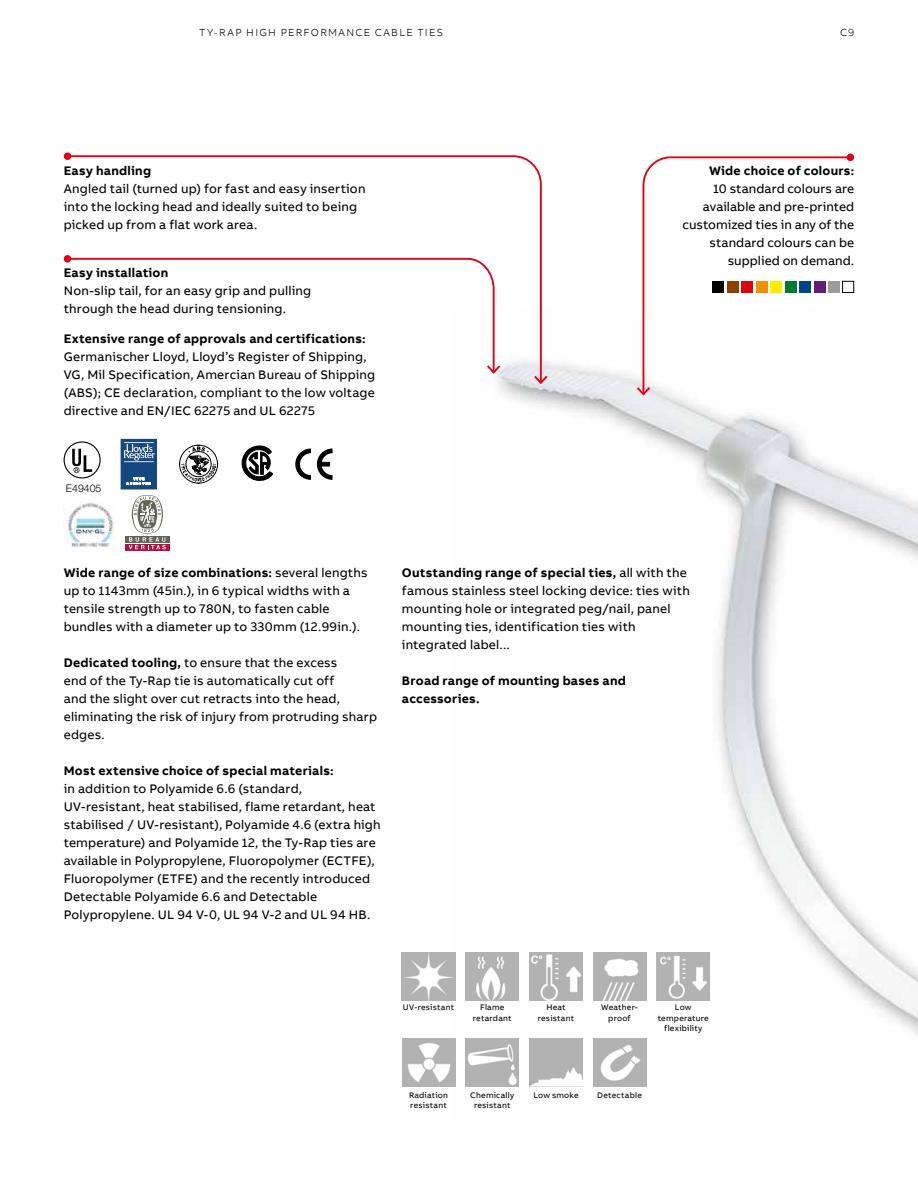
<style>
.page{position:relative;width:918px;height:1188px;background:#fff}
.page>*{position:absolute;margin:0;border:0;box-sizing:border-box;transform-origin:0 0}
.t1{font:12.75px/18px "AB Bvoice";letter-spacing:.015em;color:#000}
.t2{font:700 12.75px/18px "AB Bvoice";letter-spacing:.02em;color:#000}
.t3{font:300 10.5px "AB Bvoice";letter-spacing:.125em;color:#000}
.t4{font:300 10.5px "Helvetica Neue LT Std";color:#000}
.t5{font:8.25px/10.5px "AB Bvoice";letter-spacing:.025em;color:#000;text-align:center}
.t6{font:3.75px/4.7px "Frutiger";letter-spacing:.2em;color:#fff;text-align:center}
.s1{font-weight:700}
</style>
<div class="page">
<img style="left:452px;top:361px;width:466px;height:726px">
<svg style="left:69px;top:155px;width:474px;height:230px"></svg>
<div style="left:64px;top:152px;width:7px;height:8px;background:#e30015;border-radius:50%"></div>
<svg style="left:532px;top:374px;width:17px;height:12px"></svg>
<svg style="left:69px;top:257px;width:427px;height:117px"></svg>
<div style="left:64px;top:255px;width:7px;height:8px;background:#e30015;border-radius:50%"></div>
<svg style="left:485px;top:363px;width:17px;height:12px"></svg>
<div style="left:842px;top:281px;width:12px;height:12px;border:1px solid #000"></div>
<svg style="left:642px;top:155px;width:210px;height:241px"></svg>
<div style="left:847px;top:154px;width:7px;height:7px;background:#e30015;border-radius:50%"></div>
<svg style="left:635px;top:385px;width:17px;height:12px"></svg>
<svg style="left:72px;top:449px;width:20px;height:24px"></svg>
<div style="left:64px;top:441px;width:37px;height:38px;border:1px solid #000;border-radius:50%"></div>
<div style="left:121px;top:439px;width:36px;height:50px;background:#15487f"></div>
<hr style="left:124px;top:461px;width:30px;height:1px;background:#fff">
<hr style="left:124px;top:442px;width:30px;height:1px;background:#fff">
<svg style="left:124px;top:444px;width:31px;height:17px"></svg>
<svg style="left:179px;top:445px;width:39px;height:39px"></svg>
<svg style="left:295px;top:448px;width:38px;height:32px"></svg>
<svg style="left:241px;top:445px;width:32px;height:36px"></svg>
<img style="left:529px;top:1038px;width:54px;height:48px">
<img style="left:593px;top:953px;width:53px;height:48px">
<img style="left:466px;top:1038px;width:53px;height:48px">
<img style="left:466px;top:953px;width:53px;height:48px">
<img style="left:402px;top:1038px;width:53px;height:48px">
<img style="left:657px;top:953px;width:53px;height:48px">
<img style="left:529px;top:953px;width:54px;height:48px">
<img style="left:402px;top:953px;width:53px;height:48px">
<img style="left:593px;top:1038px;width:53px;height:48px">
<div style="left:125px;top:536px;width:45px;height:7px;background:#626457"></div>
<div style="left:125px;top:544px;width:45px;height:6px;background:#b11143"></div>
<svg style="left:129px;top:495px;width:37px;height:54px"></svg>
<img style="left:64px;top:503px;width:51px;height:46px">
<p class="t3" style="left:199px;top:26px;width:245px">TY-RAP HIGH PERFORMANCE CABLE TIES</p>
<p class="t3" style="left:840px;top:26px;width:15px">C9</p>
<p class="t2" style="left:64px;top:162px;width:89px">Easy handling</p>
<p class="t1" style="left:64px;top:180px;width:303px">Angled tail (turned up) for fast and easy insertion into the locking head and ideally suited to being picked up from a flat work area.</p>
<p class="t2" style="left:64px;top:263px;width:106px">Easy installation</p>
<p class="t1" style="left:64px;top:281px;width:249px">Non-slip tail, for an easy grip and pulling through the head during tensioning.</p>
<p class="t2" style="left:64px;top:330px;width:304px">Extensive range of approvals and certifications:</p>
<p class="t1" style="left:64px;top:348px;width:313px">Germanischer Lloyd, Lloyd’s Register of Shipping, VG, Mil Specification, Amercian Bureau of Shipping (ABS); CE declaration, compliant to the low voltage directive and EN/IEC 62275 and UL 62275</p>
<p class="t4" style="left:66px;top:482px;width:37px">E49405</p>
<p class="t6" style="left:127px;top:476px;width:26px">TYPE<br>APPROVVED</p>
<p class="t2" style="left:709px;top:162px;width:147px">Wide choice of colours:</p>
<p class="t1" style="left:682px;top:180px;width:173px;text-align:right">10 standard colours are available and pre-printed customized ties in any of the standard colours can be supplied on demand.</p>
<p class="t1" style="left:64px;top:564px;width:305px"><span class="s1">Wide range of size combinations:</span> several lengths up to 1143mm (45in.), in 6 typical widths with a tensile strength up to 780N, to fasten cable bundles with a diameter up to 330mm (12.99in.).</p>
<p class="t1" style="left:64px;top:654px;width:315px"><span class="s1">Dedicated tooling,</span> to ensure that the excess<br>end of the Ty-Rap tie is automatically cut off<br>and the slight over cut retracts into the head, eliminating the risk of injury from protruding sharp edges.</p>
<p class="t2" style="left:64px;top:762px;width:272px">Most extensive choice of special materials:</p>
<p class="t1" style="left:64px;top:780px;width:318px">in addition to Polyamide 6.6 (standard, UV-resistant, heat stabilised, flame retardant, heat stabilised / UV-resistant), Polyamide 4.6 (extra high temperature) and Polyamide 12, the Ty-Rap ties are available in Polypropylene, Fluoropolymer (ECTFE), Fluoropolymer (ETFE) and the recently introduced Detectable Polyamide 6.6 and Detectable Polypropylene. UL 94 V-0, UL 94 V-2 and UL 94 HB.</p>
<p class="t1" style="left:402px;top:563px;width:289px"><span class="s1">Outstanding range of special ties,</span> all with the famous stainless steel locking device: ties with mounting hole or integrated peg/nail, panel mounting ties, identification ties with integrated label...</p>
<p class="t2" style="left:402px;top:671px;width:225px">Broad range of mounting bases and accessories.</p>
<p class="t5" style="left:403px;top:1002px;width:53px">UV-resistant</p>
<p class="t5" style="left:473px;top:1002px;width:40px">Flame retardant</p>
<p class="t5" style="left:538px;top:1002px;width:38px">Heat resistant</p>
<p class="t5" style="left:601px;top:1002px;width:38px">Weather&shy;proof</p>
<p class="t5" style="left:658px;top:1002px;width:53px">Low temperature flexibility</p>
<p class="t5" style="left:409px;top:1090px;width:41px;text-align:left">Radiation resistant</p>
<p class="t5" style="left:470px;top:1090px;width:45px">Chemically resistant</p>
<p class="t5" style="left:533px;top:1090px;width:47px">Low smoke</p>
<p class="t5" style="left:597px;top:1090px;width:46px">Detectable</p>
</div>
